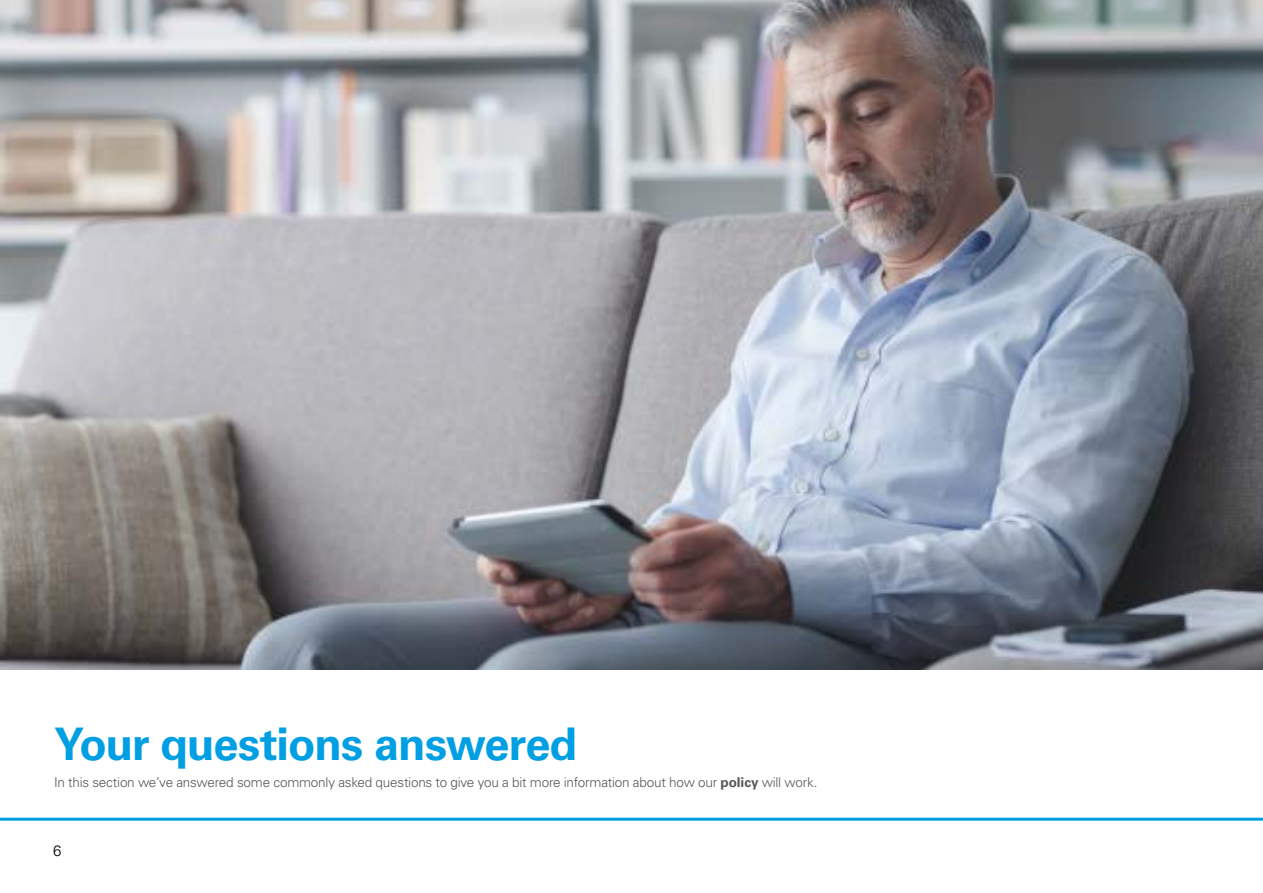
<style>
.page{position:relative;width:1263px;height:893px;background:#fff}
.page>*{position:absolute;margin:0;border:0;box-sizing:border-box;transform-origin:0 0}
.t1{font:700 45px "Univers LT";letter-spacing:-.025em;color:#009fe3}
.t2{font:300 15px "Univers LT";color:#000}
.t3{font:300 13.5px "Univers LT";letter-spacing:-.015em;color:#575756}
.s1{font-weight:700}
</style>
<div class="page">
<hr style="left:0;top:818px;width:1263px;height:3px;background:#009fe3">
<img style="left:0;top:0;width:1263px;height:669px">
<h1 class="t1" style="left:54px;top:718px;width:525px">Your questions answered</h1>
<p class="t3" style="left:54px;top:774px;width:765px">In this section we’ve answered some commonly asked questions to give you a bit more information about how our <span class="s1">policy</span> will work.</p>
<p class="t2" style="left:53px;top:841px;width:10px">6</p>
</div>
